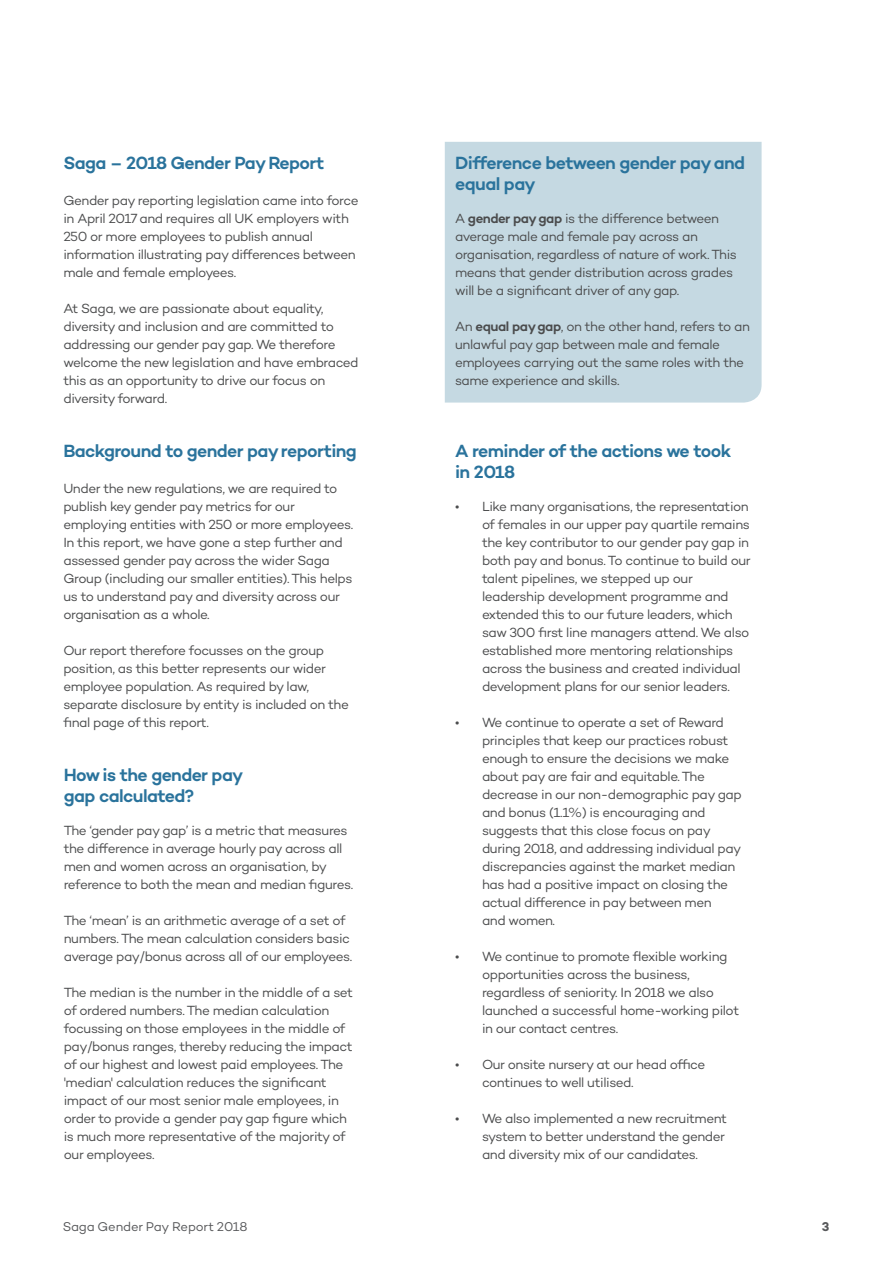
<style>
.page{position:relative;width:893px;height:1263px;background:#fff}
.page>*{position:absolute;margin:0;border:0;box-sizing:border-box;transform-origin:0 0}
.PN_Body_copy{font:600 18px/21px "Campton";letter-spacing:-.035em;color:#2a739c}
.PN_Body_copy-2{font:13.5px/18px "Campton";letter-spacing:-.035em;color:#4b4c4d}
.t1{font:12.9px "Campton";letter-spacing:-.015em;color:#57585a}
.t2{font:700 12.9px "Campton";color:#57585a}
.s1{font-weight:600}
</style>
<div class="page">
<div style="left:445px;top:142px;width:317px;height:261px;background:#c5d9e2"></div>
<p class="PN_Body_copy" style="left:63px;top:151px;width:262px">Saga – 2018 Gender Pay Report</p>
<p class="PN_Body_copy-2" style="left:63px;top:191px;width:297px">Gender pay reporting legislation came into force in April 2017 and requires all UK employers with 250 or more employees to publish annual information illustrating pay differences between male and female employees.</p>
<p class="PN_Body_copy-2" style="left:63px;top:299px;width:297px">At Saga, we are passionate about equality, diversity and inclusion and are committed to addressing our gender pay gap. We therefore welcome the new legislation and have embraced this as an opportunity to drive our focus on diversity forward.</p>
<p class="PN_Body_copy" style="left:63px;top:439px;width:295px">Background to gender pay reporting</p>
<p class="PN_Body_copy-2" style="left:63px;top:479px;width:291px">Under the new regulations, we are required to publish key gender pay metrics for our employing entities with 250 or more employees.<br>In this report, we have gone a step further and assessed gender pay across the wider Saga Group (including our smaller entities). This helps us to understand pay and diversity across our organisation as a whole.</p>
<p class="PN_Body_copy-2" style="left:63px;top:641px;width:287px">Our report therefore focusses on the group position, as this better represents our wider employee population. As required by law, separate disclosure by entity is included on the final page of this report.</p>
<p class="PN_Body_copy" style="left:64px;top:763px;width:181px">How is the gender pay gap calculated?</p>
<p class="PN_Body_copy-2" style="left:64px;top:821px;width:291px">The ‘gender pay gap’ is a metric that measures the difference in average hourly pay across all men and women across an organisation, by reference to both the mean and median figures.</p>
<p class="PN_Body_copy-2" style="left:64px;top:911px;width:290px">The ‘mean’ is an arithmetic average of a set of numbers. The mean calculation considers basic average pay/bonus across all of our employees.</p>
<p class="PN_Body_copy-2" style="left:64px;top:983px;width:291px">The median is the number in the middle of a set of ordered numbers. The median calculation focussing on those employees in the middle of pay/bonus ranges, thereby reducing the impact of our highest and lowest paid employees. The 'median' calculation reduces the significant impact of our most senior male employees, in order to provide a gender pay gap figure which is much more representative of the majority of our employees.</p>
<p class="PN_Body_copy" style="left:455px;top:151px;width:292px">Difference between gender pay and equal pay</p>
<p class="PN_Body_copy-2" style="left:455px;top:209px;width:283px">A <span class="s1">gender pay gap</span> is the difference between average male and female pay across an organisation, regardless of nature of work. This means that gender distribution across grades will be a significant driver of any gap.</p>
<p class="PN_Body_copy-2" style="left:455px;top:317px;width:296px">An <span class="s1">equal pay gap</span>, on the other hand, refers to an unlawful pay gap between male and female employees carrying out the same roles with the same experience and skills.</p>
<p class="PN_Body_copy" style="left:455px;top:439px;width:278px">A reminder of the actions we took in 2018</p>
<p class="PN_Body_copy-2" style="left:482px;top:497px;width:270px;text-indent:-27px">• Like many organisations, the representation of females in our upper pay quartile remains the key contributor to our gender pay gap in both pay and bonus. To continue to build our talent pipelines, we stepped up our leadership development programme and extended this to our future leaders, which saw 300 first line managers attend. We also established more mentoring relationships across the business and created individual development plans for our senior leaders.</p>
<p class="PN_Body_copy-2" style="left:482px;top:713px;width:261px;text-indent:-27px">• We continue to operate a set of Reward principles that keep our practices robust enough to ensure the decisions we make about pay are fair and equitable. The decrease in our non-demographic pay gap and bonus (1.1%) is encouraging and suggests that this close focus on pay during 2018, and addressing individual pay discrepancies against the market median has had a positive impact on closing the actual difference in pay between men<br>and women.</p>
<p class="PN_Body_copy-2" style="left:482px;top:947px;width:259px;text-indent:-27px">• We continue to promote flexible working opportunities across the business, regardless of seniority. In 2018 we also launched a successful home-working pilot in our contact centres.</p>
<p class="PN_Body_copy-2" style="left:482px;top:1055px;width:225px;text-indent:-27px">• Our onsite nursery at our head office continues to well utilised.</p>
<p class="PN_Body_copy-2" style="left:482px;top:1109px;width:246px;text-indent:-27px">• We also implemented a new recruitment system to better understand the gender and diversity mix of our candidates.</p>
<p class="t1" style="left:63px;top:1219px;width:186px">Saga Gender Pay Report 2018</p>
<p class="t2" style="left:822px;top:1219px;width:9px">3</p>
</div>
